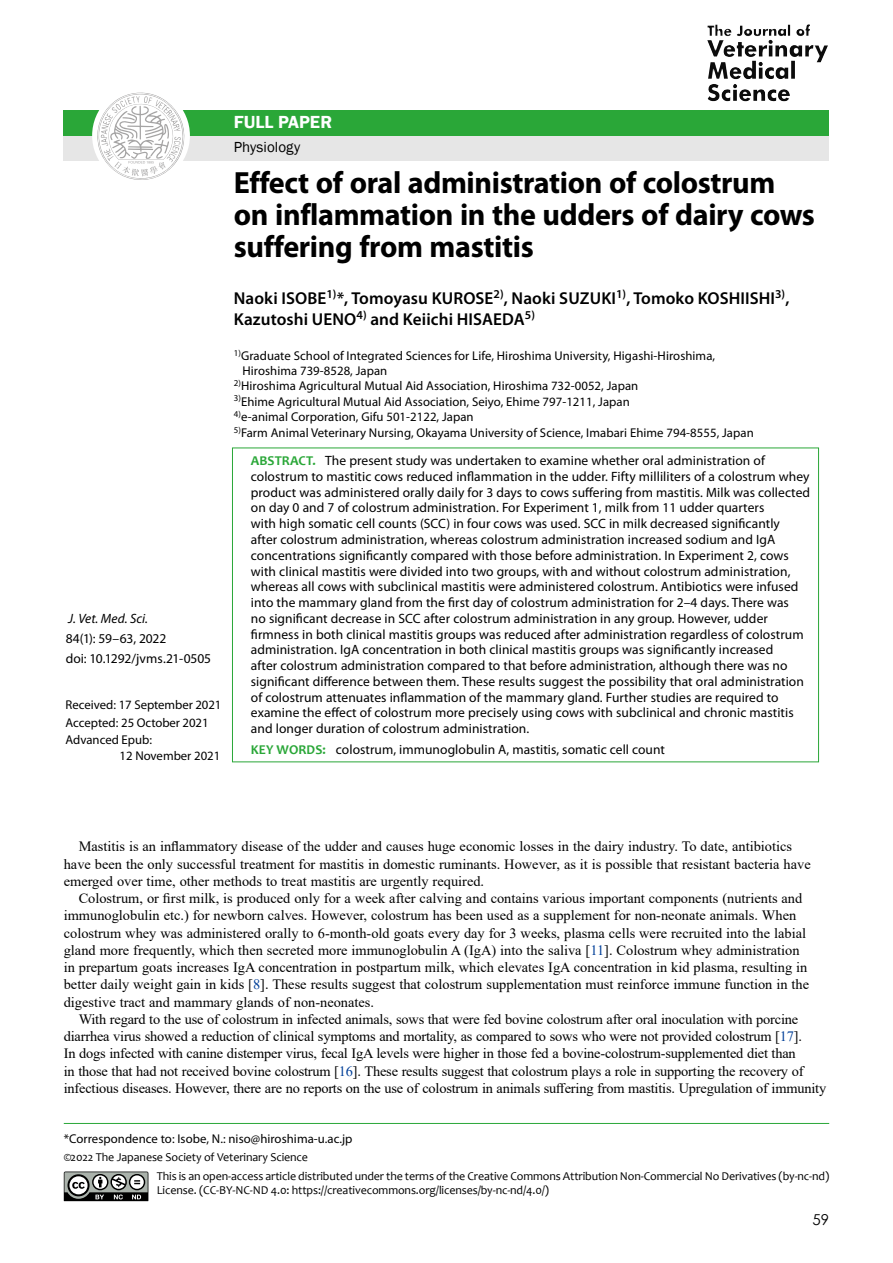
<style>
.page{position:relative;width:893px;height:1263px;background:#fff}
.page>*{position:absolute;margin:0;border:0;box-sizing:border-box;transform-origin:0 0}
.t1{font:700 30.75px/32.2px "Myriad Pro";letter-spacing:-.01em;color:#000}
.t2{font:600 18px "Franklin Gothic";color:#fff}
.t3{font:600 17.25px/21px "Myriad Pro";letter-spacing:.005em;color:#000}
.t4{font:15px "Franklin Gothic";color:#000}
.t5{font:15px "Century Gothic";color:#000}
.t6{font:14.25px/17.2px "Times New Roman";color:#000}
.t7{font:13.5px/15.8px "Myriad Pro";letter-spacing:.005em;color:#000}
.t8{font:italic 13.5px "Myriad Pro";color:#000}
.t9{font:12.75px/15.6px "Myriad Pro";letter-spacing:.005em;color:#000}
.t10{font:12px/20px "Candara";letter-spacing:-.01em;color:#000}
.s1{font-family:"Candara";font-weight:700;color:#2aa738}
.s2{color:#003f98}
</style>
<div class="page">
<hr style="left:64px;top:1123px;width:765px;height:1px;background:#2aa738">
<div style="left:64px;top:136px;width:765px;height:25px;background:#e6e6e6"></div>
<div style="left:64px;top:111px;width:765px;height:25px;background:#2aa738"></div>
<div style="left:92px;top:87px;width:98px;height:97px;background:#fff;border-radius:50%"></div>
<svg style="left:94px;top:92px;width:93px;height:88px"></svg>
<img style="left:707px;top:24px;width:106px;height:33px">
<svg style="left:64px;top:1171px;width:84px;height:30px"></svg>
<p class="t8" style="left:68px;top:610px;width:81px">J. Vet. Med. Sci.</p>
<p class="t7" style="left:66px;top:628px;width:147px;line-height:20px">84(1): 59–63, 2022<br>doi: 10.1292/jvms.21-0505</p>
<p class="t9" style="left:66px;top:695px;width:157px;line-height:17.9px">Received: 17 September 2021<br>Accepted: 25 October 2021<br>Advanced Epub:</p>
<p class="t9" style="left:120px;top:748px;width:102px">12 November 2021</p>
<h2 class="t2" style="left:234px;top:111px;width:100px">FULL PAPER</h2>
<p class="t4" style="left:234px;top:138px;width:68px">Physiology</p>
<h1 class="t1" style="left:234px;top:165px;width:583px">Effect of oral administration of colostrum on inflammation in the udders of dairy cows suffering from mastitis</h1>
<p class="t3" style="left:234px;top:287px;width:557px">Naoki ISOBE<sup>1)</sup>*, Tomoyasu KUROSE<sup>2)</sup>, Naoki SUZUKI<sup>1)</sup>, Tomoko KOSHIISHI<sup>3)</sup>,<br>Kazutoshi UENO<sup>4)</sup> and Keiichi HISAEDA<sup>5)</sup></p>
<p class="t9" style="left:242px;top:349px;width:474px;line-height:14.2px;text-indent:-9px"><sup>1)</sup>Graduate School of Integrated Sciences for Life, Hiroshima University, Higashi-Hiroshima,<br>Hiroshima 739-8528, Japan</p>
<p class="t9" style="left:234px;top:378px;width:521px"><sup>2)</sup>Hiroshima Agricultural Mutual Aid Association, Hiroshima 732-0052, Japan<br><sup>3)</sup>Ehime Agricultural Mutual Aid Association, Seiyo, Ehime 797-1211, Japan<br><sup>4)</sup>e-animal Corporation, Gifu 501-2122, Japan<br><sup>5)</sup>Farm Animal Veterinary Nursing, Okayama University of Science, Imabari Ehime 794-8555, Japan</p>
<p class="t7" style="left:251px;top:453px;width:561px"><span class="s1">ABSTRACT.</span> The present study was undertaken to examine whether oral administration of colostrum to mastitic cows reduced inflammation in the udder. Fifty milliliters of a colostrum whey product was administered orally daily for 3 days to cows suffering from mastitis. Milk was collected on day 0 and 7 of colostrum administration. For Experiment 1, milk from 11 udder quarters<br>with high somatic cell counts (SCC) in four cows was used. SCC in milk decreased significantly<br>after colostrum administration, whereas colostrum administration increased sodium and IgA concentrations significantly compared with those before administration. In Experiment 2, cows with clinical mastitis were divided into two groups, with and without colostrum administration, whereas all cows with subclinical mastitis were administered colostrum. Antibiotics were infused into the mammary gland from the first day of colostrum administration for 2–4 days. There was<br>no significant decrease in SCC after colostrum administration in any group. However, udder firmness in both clinical mastitis groups was reduced after administration regardless of colostrum administration. IgA concentration in both clinical mastitis groups was significantly increased<br>after colostrum administration compared to that before administration, although there was no significant difference between them. These results suggest the possibility that oral administration of colostrum attenuates inflammation of the mammary gland. Further studies are required to examine the effect of colostrum more precisely using cows with subclinical and chronic mastitis and longer duration of colostrum administration.</p>
<p class="t7" style="left:251px;top:741px;width:416px"><span class="s1">KEY WORDS:</span> colostrum, immunoglobulin A, mastitis, somatic cell count</p>
<p class="t6" style="left:64px;top:837px;width:748px;text-indent:15px">Mastitis is an inflammatory disease of the udder and causes huge economic losses in the dairy industry. To date, antibiotics have been the only successful treatment for mastitis in domestic ruminants. However, as it is possible that resistant bacteria have emerged over time, other methods to treat mastitis are urgently required.</p>
<p class="t6" style="left:64px;top:889px;width:747px;text-indent:15px">Colostrum, or first milk, is produced only for a week after calving and contains various important components (nutrients and immunoglobulin etc.) for newborn calves. However, colostrum has been used as a supplement for non-neonate animals. When colostrum whey was administered orally to 6-month-old goats every day for 3 weeks, plasma cells were recruited into the labial gland more frequently, which then secreted more immunoglobulin A (IgA) into the saliva [<span class="s2">11</span>]. Colostrum whey administration in prepartum goats increases IgA concentration in postpartum milk, which elevates IgA concentration in kid plasma, resulting in better daily weight gain in kids [<span class="s2">8</span>]. These results suggest that colostrum supplementation must reinforce immune function in the digestive tract and mammary glands of non-neonates.</p>
<p class="t6" style="left:64px;top:1010px;width:764px;text-indent:15px">With regard to the use of colostrum in infected animals, sows that were fed bovine colostrum after oral inoculation with porcine diarrhea virus showed a reduction of clinical symptoms and mortality, as compared to sows who were not provided colostrum [<span class="s2">17</span>].<br>In dogs infected with canine distemper virus, fecal IgA levels were higher in those fed a bovine-colostrum-supplemented diet than<br>in those that had not received bovine colostrum [<span class="s2">16</span>]. These results suggest that colostrum plays a role in supporting the recovery of infectious diseases. However, there are no reports on the use of colostrum in animals suffering from mastitis. Upregulation of immunity</p>
<p class="t9" style="left:64px;top:1130px;width:290px">*Correspondence to: Isobe, N.: niso@hiroshima-u.ac.jp</p>
<p class="t10" style="left:157px;top:1146px;width:674px;text-indent:-93px">©2022 The Japanese Society of Veterinary Science<br>This is an open-access article distributed under the terms of the Creative Commons Attribution Non-Commercial No Derivatives (by-nc-nd)</p>
<p class="t10" style="left:157px;top:1180px;width:394px">License. (CC-BY-NC-ND 4.0: https://creativecommons.org/licenses/by-nc-nd/4.0/)</p>
<p class="t5" style="left:813px;top:1209px;width:18px">59</p>
</div>
